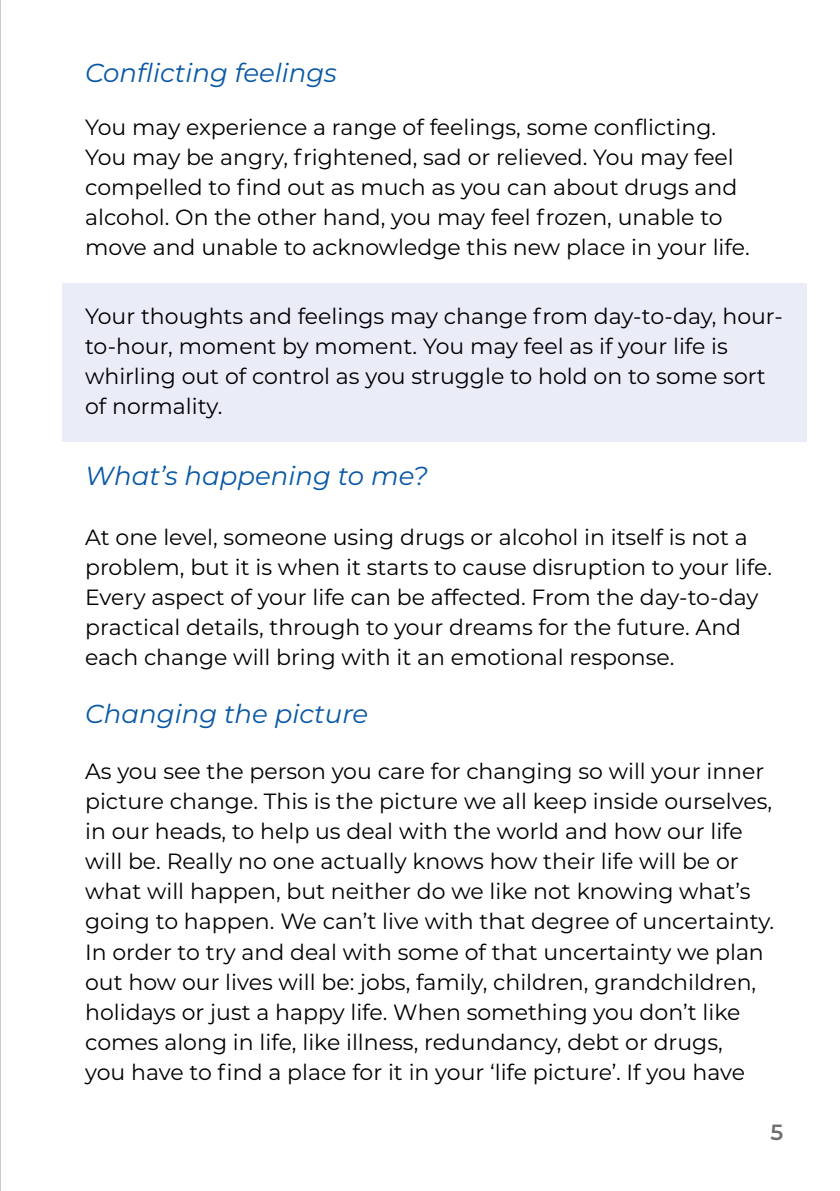
<style>
.page{position:relative;width:840px;height:1191px;background:#fff}
.page>*{position:absolute;margin:0;border:0;box-sizing:border-box;transform-origin:0 0}
.t1{font:italic 26px "Montserrat";color:#0858a5}
.t2{font:22px/30px "Montserrat";color:#000}
.t3{font:600 22px "Montserrat";color:#706f6f}
</style>
<div class="page">
<div style="left:62px;top:283px;width:744px;height:159px;background:#eaecf8"></div>
<hr style="left:0;top:0;width:1px;height:1191px;background:#9d9d9c">
<p class="t1" style="left:85px;top:55px;width:253px">Conflicting feelings</p>
<p class="t2" style="left:85px;top:111px;width:665px">You may experience a range of feelings, some conflicting.<br>You may be angry, frightened, sad or relieved. You may feel compelled to find out as much as you can about drugs and alcohol. On the other hand, you may feel frozen, unable to move and unable to acknowledge this new place in your life.</p>
<p class="t2" style="left:85px;top:301px;width:699px">Your thoughts and feelings may change from day-to-day, hour&shy;to-hour, moment by moment. You may feel as if your life is whirling out of control as you struggle to hold on to some sort of normality.</p>
<p class="t1" style="left:85px;top:458px;width:344px">What’s happening to me?</p>
<p class="t2" style="left:85px;top:522px;width:688px">At one level, someone using drugs or alcohol in itself is not a problem, but it is when it starts to cause disruption to your life.<br>Every aspect of your life can be affected. From the day-to-day practical details, through to your dreams for the future. And each change will bring with it an emotional response.</p>
<p class="t1" style="left:85px;top:696px;width:284px">Changing the picture</p>
<p class="t2" style="left:85px;top:756px;width:690px">As you see the person you care for changing so will your inner picture change. This is the picture we all keep inside ourselves, in our heads, to help us deal with the world and how our life will be. Really no one actually knows how their life will be or what will happen, but neither do we like not knowing what’s going to happen. We can’t live with that degree of uncertainty.<br>In order to try and deal with some of that uncertainty we plan out how our lives will be: jobs, family, children, grandchildren, holidays or just a happy life. When something you don’t like comes along in life, like illness, redundancy, debt or drugs,<br>you have to find a place for it in your ‘life picture’. If you have</p>
<p class="t3" style="left:770px;top:1116px;width:14px">5</p>
</div>
